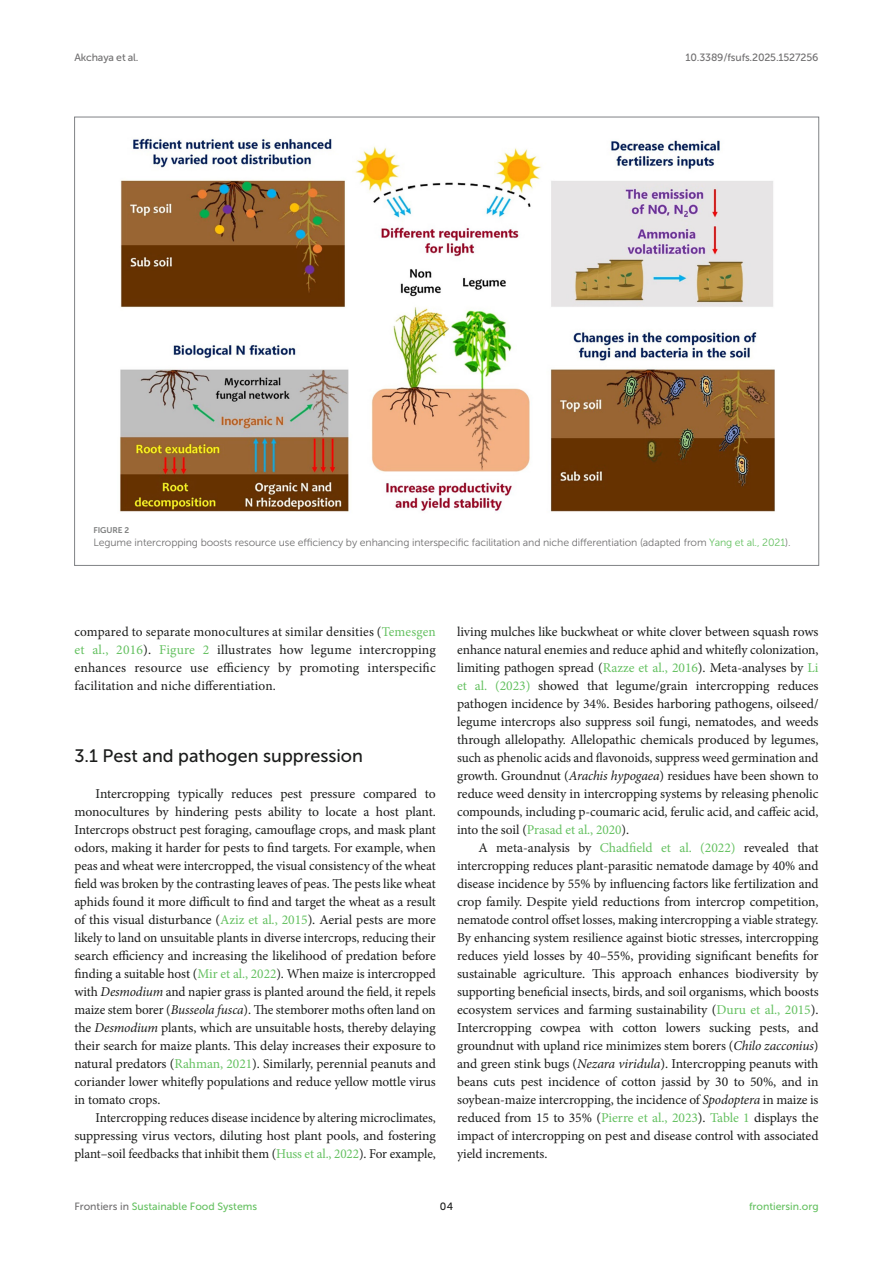
<style>
.page{position:relative;width:893px;height:1263px;background:#fff}
.page>*{position:absolute;margin:0;border:0;box-sizing:border-box;transform-origin:0 0}
.HEAD_2{font:18px "Museo Sans 500";color:#1b1c1b}
.TEXT{font:13.5px/18px "Minion Pro";letter-spacing:-.005em;color:#1b1c1b;text-align:justify}
.FIG_LEG{font:10.5px "Museo Sans 300";letter-spacing:-.01em;color:#706f70}
.t1{font:10.5px "Museo Sans 500";color:#65c161}
.t2{font:10.5px "Museo Sans 500";letter-spacing:-.015em;color:#706f70}
.t3{font:10.5px "Museo Sans 500";color:#1b1c1b}
.FIG_HD{font:8.25px "Museo Sans 700";letter-spacing:-.01em;color:#7e7f7f}
.s1{color:#65c161}
.s2{font-style:italic}
.s3{color:#706f70}
</style>
<div class="page">
<img style="left:120px;top:138px;width:655px;height:374px">
<p class="t2" style="left:74px;top:51px;width:66px">Akchaya et al.</p>
<p class="t2" style="left:686px;top:51px;width:134px">10.3389/fsufs.2025.1527256</p>
<p class="FIG_HD" style="left:94px;top:525px;width:37px">FIGURE 2</p>
<p class="FIG_LEG" style="left:94px;top:537px;width:699px">Legume intercropping boosts resource use efficiency by enhancing interspecific facilitation and niche differentiation (adapted from <span class="s1">Yang et al., 2021</span>).</p>
<p class="TEXT" style="left:74px;top:623px;width:363px">compared to separate monocultures at similar densities (<span class="s1">Temesgen et al., 2016</span>). <span class="s1">Figure 2</span> illustrates how legume intercropping enhances resource use efficiency by promoting interspecific facilitation and niche differentiation.</p>
<p class="HEAD_2" style="left:74px;top:746px;width:290px">3.1 Pest and pathogen suppression</p>
<p class="TEXT" style="left:74px;top:785px;width:363px;text-indent:21px">Intercropping typically reduces pest pressure compared to monocultures by hindering pests ability to locate a host plant.<br>Intercrops obstruct pest foraging, camouflage crops, and mask plant odors, making it harder for pests to find targets. For example, when peas and wheat were intercropped, the visual consistency of the wheat field was broken by the contrasting leaves of peas. The pests like wheat aphids found it more difficult to find and target the wheat as a result of this visual disturbance (<span class="s1">Aziz et al., 2015</span>). Aerial pests are more likely to land on unsuitable plants in diverse intercrops, reducing their search efficiency and increasing the likelihood of predation before finding a suitable host (<span class="s1">Mir et al., 2022</span>). When maize is intercropped with <span class="s2">Desmodium</span> and napier grass is planted around the field, it repels maize stem borer (<span class="s2">Busseola fusca</span>). The stemborer moths often land on the <span class="s2">Desmodium</span> plants, which are unsuitable hosts, thereby delaying their search for maize plants. This delay increases their exposure to natural predators (<span class="s1">Rahman, 2021</span>). Similarly, perennial peanuts and coriander lower whitefly populations and reduce yellow mottle virus in tomato crops.</p>
<p class="TEXT" style="left:74px;top:1109px;width:363px;text-indent:21px">Intercropping reduces disease incidence by altering microclimates, suppressing virus vectors, diluting host plant pools, and fostering plant–soil feedbacks that inhibit them (<span class="s1">Huss et al., 2022</span>). For example,</p>
<p class="TEXT" style="left:457px;top:623px;width:363px">living mulches like buckwheat or white clover between squash rows enhance natural enemies and reduce aphid and whitefly colonization, limiting pathogen spread (<span class="s1">Razze et al., 2016</span>). Meta-analyses by <span class="s1">Li et al. (2023)</span> showed that legume/grain intercropping reduces pathogen incidence by 34%. Besides harboring pathogens, oilseed/ legume intercrops also suppress soil fungi, nematodes, and weeds through allelopathy. Allelopathic chemicals produced by legumes, such as phenolic acids and flavonoids, suppress weed germination and growth. Groundnut (<span class="s2">Arachis hypogaea</span>) residues have been shown to reduce weed density in intercropping systems by releasing phenolic compounds, including p-coumaric acid, ferulic acid, and caffeic acid, into the soil (<span class="s1">Prasad et al., 2020</span>).</p>
<p class="TEXT" style="left:457px;top:839px;width:363px;text-indent:21px">A meta-analysis by <span class="s1">Chadfield et al. (2022)</span> revealed that intercropping reduces plant-parasitic nematode damage by 40% and disease incidence by 55% by influencing factors like fertilization and crop family. Despite yield reductions from intercrop competition, nematode control offset losses, making intercropping a viable strategy.<br>By enhancing system resilience against biotic stresses, intercropping reduces yield losses by 40–55%, providing significant benefits for sustainable agriculture. This approach enhances biodiversity by supporting beneficial insects, birds, and soil organisms, which boosts ecosystem services and farming sustainability (<span class="s1">Duru et al., 2015</span>).<br>Intercropping cowpea with cotton lowers sucking pests, and groundnut with upland rice minimizes stem borers (<span class="s2">Chilo zacconius</span>) and green stink bugs (<span class="s2">Nezara viridula</span>). Intercropping peanuts with beans cuts pest incidence of cotton jassid by 30 to 50%, and in soybean-maize intercropping, the incidence of <span class="s2">Spodoptera</span> in maize is reduced from 15 to 35% (<span class="s1">Pierre et al., 2023</span>). <span class="s1">Table 1</span> displays the impact of intercropping on pest and disease control with associated yield increments.</p>
<p class="t1" style="left:74px;top:1200px;width:184px"><span class="s3">Frontiers in</span> Sustainable Food Systems</p>
<p class="t3" style="left:440px;top:1200px;width:15px">04</p>
<p class="t1" style="left:749px;top:1200px;width:71px">frontiersin.org</p>
</div>
